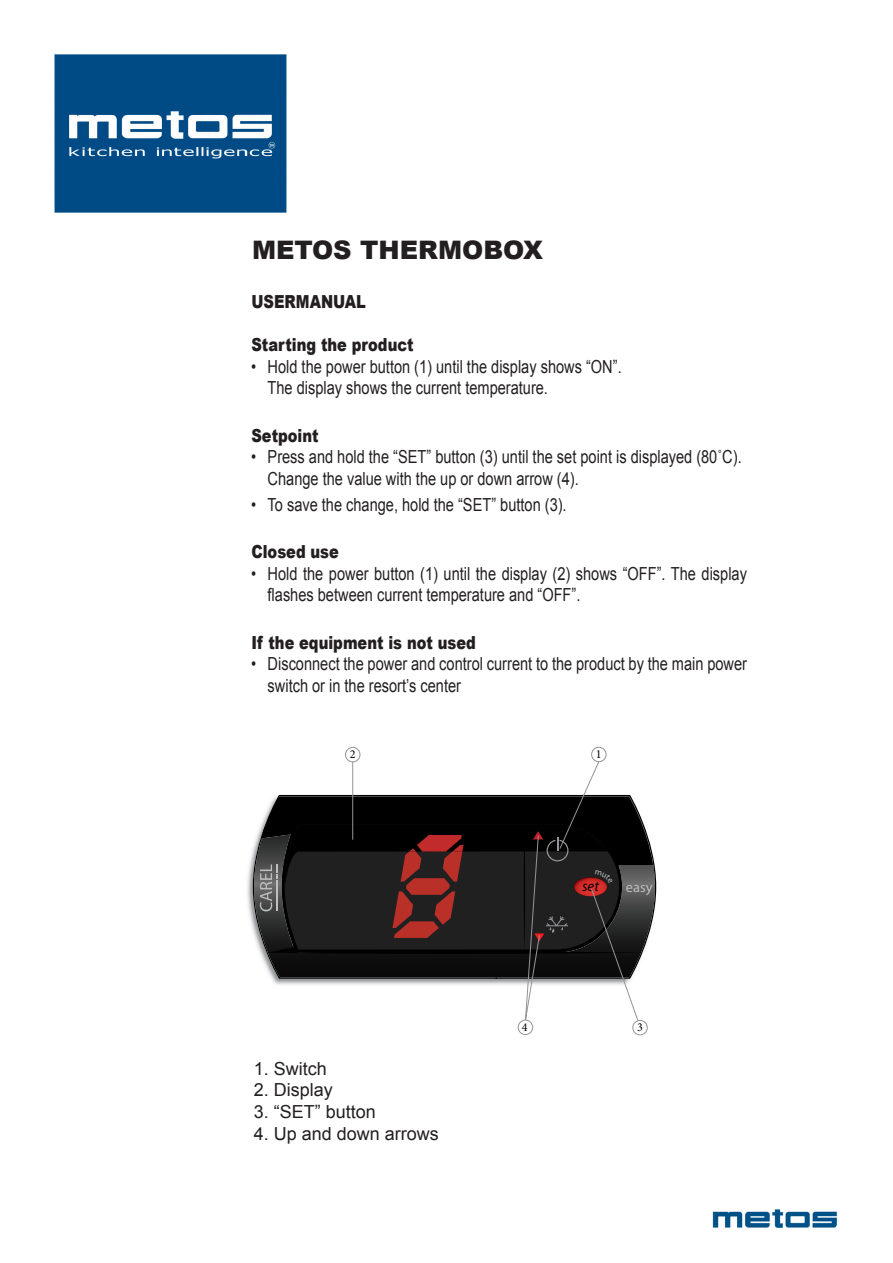
<style>
.page{position:relative;width:893px;height:1263px;background:#fff}
.page>*{position:absolute;margin:0;border:0;box-sizing:border-box;transform-origin:0 0}
.t1{font:900 25.5px "Arial";color:#231f20}
.t2{font:18px/21.6px "Arial";color:#231f20;scale:.81 1}
.Body{font:900 18px "Arial";color:#231f20;scale:.81 1}
.t3{font:18px "Arial";color:#231f20}
.t4{font:italic 14.85px "Myriad";color:#000}
.t5{font:14.4px "Myriad";color:#bcbec0}
.t6{font:12.15px "Minion Pro";color:#000}
</style>
<div class="page">
<img style="left:54px;top:54px;width:232px;height:158px">
<img style="left:247px;top:849px;width:6px;height:82px">
<svg style="left:253px;top:828px;width:403px;height:125px"></svg>
<div style="left:345px;top:747px;width:15px;height:15px;border:1px solid #939598;border-radius:50%"></div>
<div style="left:591px;top:747px;width:16px;height:15px;border:1px solid #939598;border-radius:50%"></div>
<img style="left:712px;top:1209px;width:125px;height:19px">
<svg style="left:260px;top:760px;width:393px;height:276px"></svg>
<p class="t1" style="left:252px;top:231px;width:293px">METOS THERMOBOX</p>
<p class="Body" style="left:251px;top:288px;width:143px">USERMANUAL</p>
<p class="Body" style="left:251px;top:331px;width:202px">Starting the product</p>
<p class="t2" style="left:268px;top:356px;width:439px;text-indent:-16px">• Hold the power button (1) until the display shows “ON”.<br>The display shows the current temperature.</p>
<p class="Body" style="left:251px;top:422px;width:84px">Setpoint</p>
<p class="t2" style="left:268px;top:446px;width:587px;text-indent:-16px">• Press and hold the “SET” button (3) until the set point is displayed (80˚C).<br>Change the value with the up or down arrow (4).</p>
<p class="t2" style="left:251px;top:494px;width:391px">• To save the change, hold the “SET” button (3).</p>
<p class="Body" style="left:251px;top:539px;width:110px">Closed use</p>
<p class="t2" style="left:268px;top:563px;width:593px;text-indent:-16px">• Hold the power button (1) until the display (2) shows “OFF”. The display flashes between current temperature and “OFF”.</p>
<p class="Body" style="left:251px;top:629px;width:279px">If the equipment is not used</p>
<p class="t2" style="left:268px;top:653px;width:593px;text-indent:-16px">• Disconnect the power and control current to the product by the main power switch or in the resort’s center</p>
<p class="t6" style="left:350px;top:746px;width:7px">2</p>
<p class="t6" style="left:596px;top:746px;width:7px">1</p>
<p class="t4" style="left:582px;top:878px;width:18px">set</p>
<p class="t5" style="left:626px;top:880px;width:28px">easy</p>
<p class="t3" style="left:254px;top:1057px;width:75px">1. Switch</p>
<p class="t3" style="left:254px;top:1078px;width:81px">2. Display</p>
<p class="t3" style="left:254px;top:1100px;width:124px">3. “SET” button</p>
<p class="t3" style="left:254px;top:1121px;width:187px">4. Up and down arrows</p>
<p class="t6" style="left:522px;top:1019px;width:7px">4</p>
<p class="t6" style="left:637px;top:1019px;width:7px">3</p>
</div>
